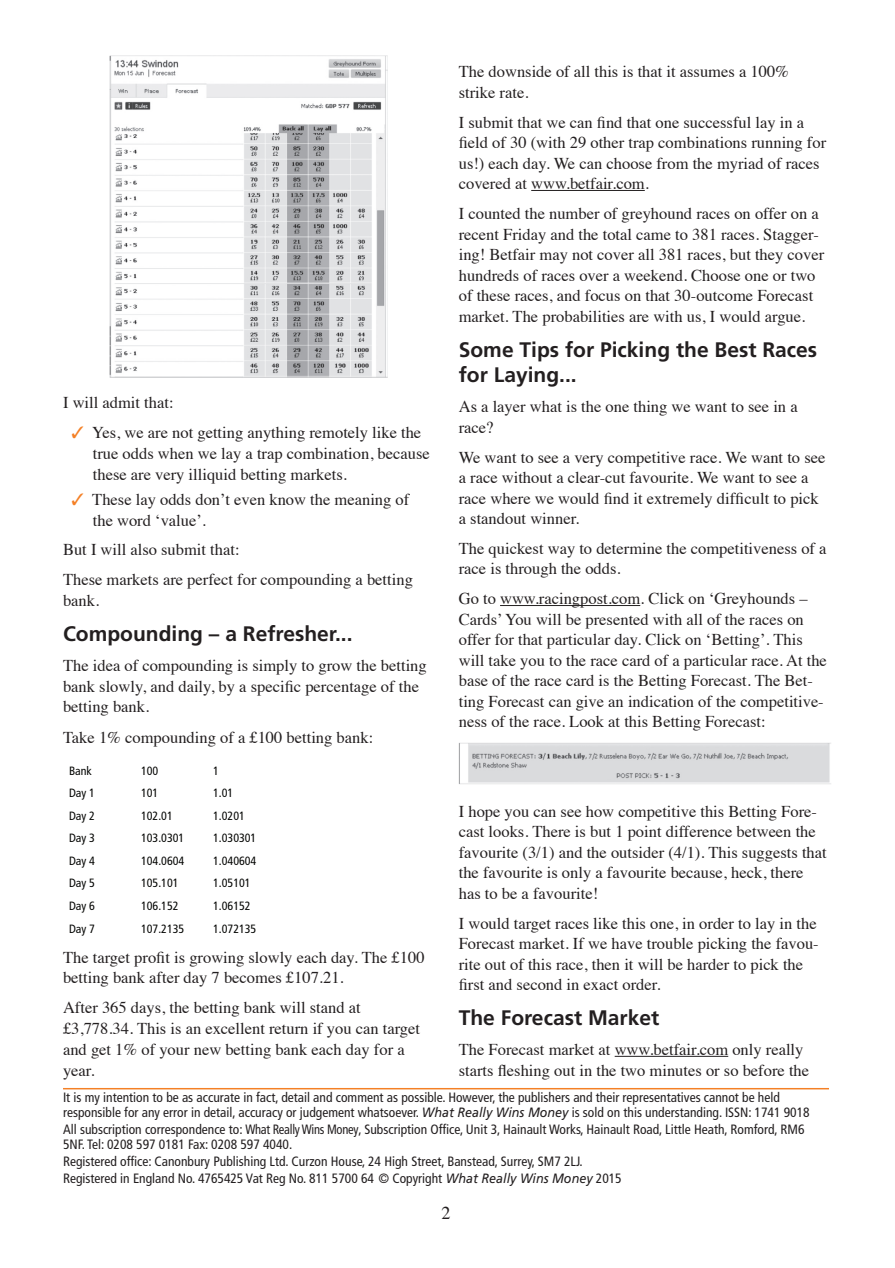
<style>
.page{position:relative;width:895px;height:1268px;background:#fff}
.page>*{position:absolute;margin:0;border:0;box-sizing:border-box;transform-origin:0 0}
.t1{font:700 21px/25.8px "Frutiger LT";color:#231f20}
.t2{font:18px "Times";color:#231f20}
.t3{font:16.5px/20.5px "Times";color:#231f20}
.t4{font:condensed 13.5px/15px "Frutiger LT";color:#231f20}
.t5{font:condensed 12px "Frutiger LT";color:#040503}
.s1{color:#f48026}
.s2{font-style:italic;font-stretch:normal}
</style>
<div class="page">
<img style="left:109px;top:56px;width:278px;height:322px">
<hr style="left:531px;top:190px;width:113px;height:1px;background:#231f20">
<hr style="left:500px;top:605px;width:140px;height:1px;background:#231f20">
<hr style="left:614px;top:1055px;width:114px;height:1px;background:#231f20">
<img style="left:458px;top:743px;width:373px;height:41px">
<hr style="left:63px;top:1087px;width:765px;height:2px;background:#f48026">
<p class="t3" style="left:458px;top:60px;width:331px">The downside of all this is that it assumes a 100% strike rate.</p>
<p class="t3" style="left:458px;top:110px;width:369px">I submit that we can find that one successful lay in a field of 30 (with 29 other trap combinations running for us!) each day. We can choose from the myriad of races covered at www.betfair.com.</p>
<p class="t3" style="left:458px;top:202px;width:367px">I counted the number of greyhound races on offer on a recent Friday and the total came to 381 races. Stagger&shy;ing! Betfair may not cover all 381 races, but they cover hundreds of races over a weekend. Choose one or two of these races, and focus on that 30-outcome Forecast market. The probabilities are with us, I would argue.</p>
<p class="t1" style="left:458px;top:336px;width:360px">Some Tips for Picking the Best Races for Laying...</p>
<p class="t3" style="left:458px;top:395px;width:340px">As a layer what is the one thing we want to see in a race?</p>
<p class="t3" style="left:458px;top:445px;width:368px">We want to see a very competitive race. We want to see a race without a clear-cut favourite. We want to see a race where we would find it extremely difficult to pick a standout winner.</p>
<p class="t3" style="left:458px;top:536px;width:369px">The quickest way to determine the competitiveness of a race is through the odds.</p>
<p class="t3" style="left:458px;top:587px;width:369px">Go to www.racingpost.com. Click on ‘Greyhounds – Cards’ You will be presented with all of the races on offer for that particular day. Click on ‘Betting’. This will take you to the race card of a particular race. At the base of the race card is the Betting Forecast. The Bet&shy;ting Forecast can give an indication of the competitive&shy;ness of the race. Look at this Betting Forecast:</p>
<p class="t3" style="left:63px;top:391px;width:112px">I will admit that:</p>
<p class="t3" style="left:93px;top:421px;width:338px;text-indent:-21px"><span class="s1">✓</span> Yes, we are not getting anything remotely like the true odds when we lay a trap combination, because these are very illiquid betting markets.</p>
<p class="t3" style="left:93px;top:487px;width:318px;text-indent:-21px"><span class="s1">✓</span> These lay odds don’t even know the meaning of the word ‘value’.</p>
<p class="t3" style="left:63px;top:532px;width:351px;line-height:30px">But I will also submit that:<br>These markets are perfect for compounding a betting</p>
<p class="t3" style="left:63px;top:588px;width:38px">bank.</p>
<p class="t1" style="left:63px;top:620px;width:291px">Compounding – a Refresher...</p>
<p class="t3" style="left:63px;top:653px;width:365px">The idea of compounding is simply to grow the betting bank slowly, and daily, by a specific percentage of the betting bank.</p>
<p class="t3" style="left:63px;top:725px;width:312px">Take 1% compounding of a £100 betting bank:</p>
<p class="t5" style="left:69px;top:763px;width:24px">Bank</p>
<p class="t5" style="left:141px;top:763px;width:19px">100</p>
<p class="t5" style="left:213px;top:763px;width:7px">1</p>
<p class="t5" style="left:69px;top:786px;width:27px">Day 1</p>
<p class="t5" style="left:141px;top:786px;width:19px">101</p>
<p class="t5" style="left:213px;top:786px;width:22px">1.01</p>
<p class="t5" style="left:69px;top:808px;width:27px">Day 2</p>
<p class="t5" style="left:141px;top:808px;width:33px">102.01</p>
<p class="t5" style="left:213px;top:808px;width:33px">1.0201</p>
<p class="t5" style="left:69px;top:831px;width:27px">Day 3</p>
<p class="t5" style="left:141px;top:831px;width:45px">103.0301</p>
<p class="t5" style="left:213px;top:831px;width:45px">1.030301</p>
<p class="t5" style="left:69px;top:853px;width:27px">Day 4</p>
<p class="t5" style="left:141px;top:853px;width:45px">104.0604</p>
<p class="t5" style="left:213px;top:853px;width:45px">1.040604</p>
<p class="t5" style="left:69px;top:876px;width:27px">Day 5</p>
<p class="t5" style="left:141px;top:876px;width:39px">105.101</p>
<p class="t5" style="left:213px;top:876px;width:39px">1.05101</p>
<p class="t5" style="left:69px;top:898px;width:27px">Day 6</p>
<p class="t5" style="left:141px;top:898px;width:39px">106.152</p>
<p class="t5" style="left:213px;top:898px;width:39px">1.06152</p>
<p class="t5" style="left:69px;top:921px;width:27px">Day 7</p>
<p class="t5" style="left:141px;top:921px;width:45px">107.2135</p>
<p class="t5" style="left:213px;top:921px;width:45px">1.072135</p>
<p class="t3" style="left:63px;top:945px;width:363px">The target profit is growing slowly each day. The £100 betting bank after day 7 becomes £107.21.</p>
<p class="t3" style="left:63px;top:995px;width:358px">After 365 days, the betting bank will stand at £3,778.34. This is an excellent return if you can target and get 1% of your new betting bank each day for a year.</p>
<p class="t3" style="left:458px;top:799px;width:369px">I hope you can see how competitive this Betting Fore&shy;cast looks. There is but 1 point difference between the favourite (3/1) and the outsider (4/1). This suggests that the favourite is only a favourite because, heck, there has to be a favourite!</p>
<p class="t3" style="left:458px;top:911px;width:361px">I would target races like this one, in order to lay in the Forecast market. If we have trouble picking the favou&shy;rite out of this race, then it will be harder to pick the first and second in exact order.</p>
<p class="t1" style="left:458px;top:1004px;width:202px">The Forecast Market</p>
<p class="t3" style="left:458px;top:1037px;width:352px">The Forecast market at www.betfair.com only really starts fleshing out in the two minutes or so before the</p>
<p class="t4" style="left:63px;top:1089px;width:748px">It is my intention to be as accurate in fact, detail and comment as possible. However, the publishers and their representatives cannot be held responsible for any error in detail, accuracy or judgement whatsoever. <span class="s2">What Really Wins Money</span> is sold on this understanding. ISSN: 1741 9018</p>
<p class="t4" style="left:63px;top:1121px;width:742px">All subscription correspondence to: What Really Wins Money, Subscription Office, Unit 3, Hainault Works, Hainault Road, Little Heath, Romford, RM6<br>5NF. Tel: 0208 597 0181 Fax: 0208 597 4040.</p>
<p class="t4" style="left:63px;top:1152px;width:560px;line-height:17.1px">Registered office: Canonbury Publishing Ltd. Curzon House, 24 High Street, Banstead, Surrey, SM7 2LJ.<br>Registered in England No. 4765425 Vat Reg No. 811 5700 64 © Copyright <span class="s2">What Really Wins Money</span> 2015</p>
<p class="t2" style="left:441px;top:1195px;width:10px">2</p>
</div>
